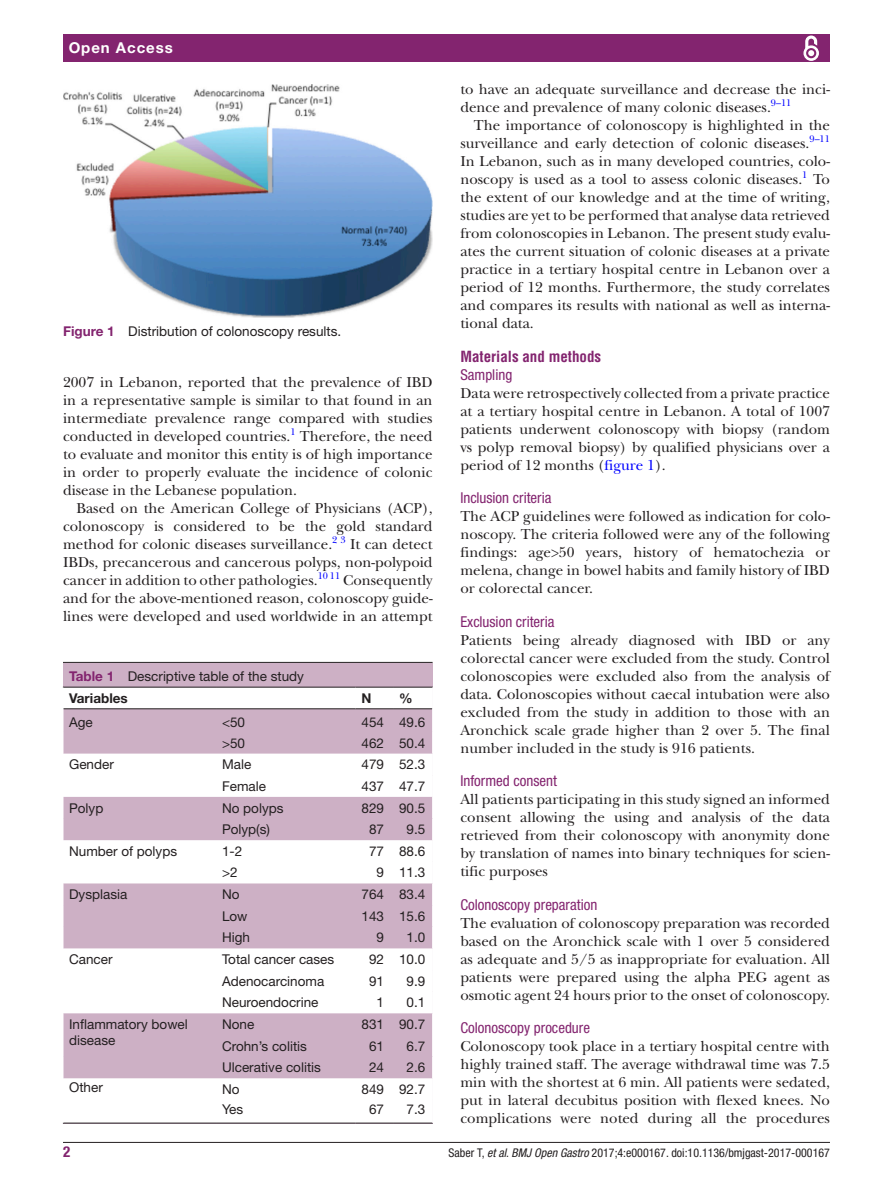
<style>
.page{position:relative;width:893px;height:1191px;background:#fff}
.page>*{position:absolute;margin:0;border:0;box-sizing:border-box;transform-origin:0 0}
.t1{font:15px/18px "New Baskerville";color:#231f20;text-align:justify}
.t2{font:condensed 15px "Helvetica Neue LT Std";color:#83246f}
.t3{font:700 condensed 15px "Helvetica LT Std";color:#83246f}
.t4{font:700 15px "Helvetica Neue LT Std";letter-spacing:.065em;color:#fff}
.t5{font:700 condensed 15px "Helvetica Neue LT Std";color:#83246f}
.t6{font:13.5px/22px "Helvetica Neue LT Std";color:#231f20}
.t7{font:700 13.5px "Helvetica Neue LT Std";color:#231f20}
.t8{font:condensed 12px "Helvetica Neue LT Std";color:#231f20}
.t9{font:9.9px "New Baskerville";color:#00f}
.s1{font-weight:700;color:#83246f}
.s2{font-weight:700}
.s3{color:#00f}
.s4{font-style:italic}
</style>
<div class="page">
<hr style="left:63px;top:1142px;width:767px;height:1px;background:#231f20">
<div style="left:63px;top:34px;width:767px;height:28px;background:#83246f"></div>
<svg style="left:803px;top:35px;width:16px;height:26px"></svg>
<img style="left:63px;top:84px;width:370px;height:234px">
<div style="left:63px;top:663px;width:370px;height:460px;background:#cdb0c5"></div>
<hr style="left:63px;top:662px;width:370px;height:1px;background:#231f20">
<svg style="left:64px;top:688px;width:368px;height:434px"></svg>
<hr style="left:216px;top:708px;width:140px;height:1px;background:#231f20">
<hr style="left:63px;top:1122px;width:153px;height:1px;background:#231f20">
<hr style="left:63px;top:687px;width:153px;height:1px;background:#231f20">
<hr style="left:216px;top:687px;width:140px;height:1px;background:#231f20">
<hr style="left:63px;top:708px;width:153px;height:1px;background:#231f20">
<hr style="left:356px;top:687px;width:37px;height:1px;background:#231f20">
<hr style="left:356px;top:708px;width:37px;height:1px;background:#231f20">
<hr style="left:393px;top:687px;width:40px;height:1px;background:#231f20">
<hr style="left:393px;top:708px;width:39px;height:1px;background:#231f20">
<hr style="left:216px;top:1122px;width:140px;height:1px;background:#231f20">
<hr style="left:356px;top:1122px;width:37px;height:1px;background:#231f20">
<hr style="left:393px;top:1122px;width:40px;height:1px;background:#231f20">
<svg style="left:63px;top:687px;width:1px;height:435px"></svg>
<svg style="left:432px;top:687px;width:1px;height:435px"></svg>
<p class="t4" style="left:69px;top:39px;width:106px">Open Access</p>
<p class="t6" style="left:63px;top:319px;width:280px"><span class="s1">Figure 1</span> Distribution of colonoscopy results.</p>
<p class="t1" style="left:63px;top:373px;width:371px">2007 in Lebanon, reported that the prevalence of IBD in a representative sample is similar to that found in an intermediate prevalence range compared with studies conducted in developed countries.<sup>1</sup> Therefore, the need to evaluate and monitor this entity is of high importance in order to properly evaluate the incidence of colonic disease in the Lebanese population.</p>
<p class="t1" style="left:63px;top:499px;width:371px;text-indent:13px">Based on the American College of Physicians (ACP), colonoscopy is considered to be the gold standard method for colonic diseases surveillance.</p>
<p class="t9" style="left:332px;top:533px;width:15px">2 3</p>
<p class="t1" style="left:63px;top:535px;width:371px;text-indent:287px">It can detect IBDs, precancerous and cancerous polyps, non-polypoid cancer in addition to other pathologies.</p>
<p class="t9" style="left:318px;top:569px;width:24px">10 11</p>
<p class="t1" style="left:63px;top:571px;width:371px;text-indent:280px">Consequently and for the above-mentioned reason, colonoscopy guide&shy;lines were developed and used worldwide in an attempt</p>
<p class="t6" style="left:69px;top:665px;width:237px"><span class="s1">Table 1</span> Descriptive table of the study<br><span class="s2">Variables</span></p>
<p class="t7" style="left:361px;top:689px;width:12px">N</p>
<p class="t7" style="left:399px;top:689px;width:15px">%</p>
<p class="t6" style="left:69px;top:711px;width:25px">Age</p>
<p class="t6" style="left:222px;top:711px;width:25px">&lt;50</p>
<p class="t6" style="left:361px;top:711px;width:65px">454 49.6</p>
<p class="t6" style="left:222px;top:731px;width:25px">&gt;50</p>
<p class="t6" style="left:361px;top:731px;width:65px">462 50.4</p>
<p class="t6" style="left:69px;top:753px;width:46px">Gender</p>
<p class="t6" style="left:222px;top:753px;width:31px">Male</p>
<p class="t6" style="left:361px;top:753px;width:65px">479 52.3</p>
<p class="t6" style="left:222px;top:775px;width:46px">Female</p>
<p class="t6" style="left:361px;top:775px;width:65px">437 47.7</p>
<p class="t6" style="left:69px;top:796px;width:36px">Polyp</p>
<p class="t6" style="left:222px;top:796px;width:63px">No polyps</p>
<p class="t6" style="left:361px;top:796px;width:65px">829 90.5</p>
<p class="t6" style="left:222px;top:818px;width:49px">Polyp(s)</p>
<p class="t6" style="left:369px;top:818px;width:17px">87</p>
<p class="t6" style="left:406px;top:818px;width:20px">9.5</p>
<p class="t6" style="left:69px;top:840px;width:110px">Number of polyps</p>
<p class="t6" style="left:222px;top:840px;width:22px">1-2</p>
<p class="t6" style="left:369px;top:840px;width:58px">77 88.6</p>
<p class="t6" style="left:222px;top:861px;width:17px">&gt;2</p>
<p class="t6" style="left:376px;top:861px;width:50px">9 11.3</p>
<p class="t6" style="left:69px;top:883px;width:60px">Dysplasia</p>
<p class="t6" style="left:222px;top:883px;width:19px">No</p>
<p class="t6" style="left:361px;top:883px;width:65px">764 83.4</p>
<p class="t6" style="left:222px;top:904px;width:27px">Low</p>
<p class="t6" style="left:361px;top:904px;width:65px">143 15.6</p>
<p class="t6" style="left:222px;top:926px;width:29px">High</p>
<p class="t6" style="left:376px;top:926px;width:9px">9</p>
<p class="t6" style="left:406px;top:926px;width:20px">1.0</p>
<p class="t6" style="left:69px;top:948px;width:45px">Cancer</p>
<p class="t6" style="left:222px;top:948px;width:114px">Total cancer cases</p>
<p class="t6" style="left:369px;top:948px;width:58px">92 10.0</p>
<p class="t6" style="left:222px;top:969px;width:104px">Adenocarcinoma</p>
<p class="t6" style="left:369px;top:969px;width:17px">91</p>
<p class="t6" style="left:406px;top:969px;width:20px">9.9</p>
<p class="t6" style="left:222px;top:991px;width:98px">Neuroendocrine</p>
<p class="t6" style="left:376px;top:991px;width:9px">1</p>
<p class="t6" style="left:406px;top:991px;width:20px">0.1</p>
<p class="t6" style="left:69px;top:1016px;width:120px;line-height:16.2px">Inflammatory bowel disease</p>
<p class="t6" style="left:222px;top:1013px;width:34px">None</p>
<p class="t6" style="left:361px;top:1013px;width:65px">831 90.7</p>
<p class="t6" style="left:222px;top:1034px;width:87px">Crohn’s colitis</p>
<p class="t6" style="left:369px;top:1034px;width:17px">61</p>
<p class="t6" style="left:406px;top:1034px;width:20px">6.7</p>
<p class="t6" style="left:222px;top:1056px;width:100px">Ulcerative colitis</p>
<p class="t6" style="left:369px;top:1056px;width:17px">24</p>
<p class="t6" style="left:406px;top:1056px;width:20px">2.6</p>
<p class="t6" style="left:69px;top:1076px;width:35px">Other</p>
<p class="t6" style="left:222px;top:1078px;width:19px">No</p>
<p class="t6" style="left:361px;top:1078px;width:65px">849 92.7</p>
<p class="t6" style="left:222px;top:1098px;width:23px">Yes</p>
<p class="t6" style="left:369px;top:1098px;width:17px">67</p>
<p class="t6" style="left:406px;top:1098px;width:20px">7.3</p>
<p class="t1" style="left:460px;top:80px;width:371px">to have an adequate surveillance and decrease the inci&shy;dence and prevalence of many colonic diseases.<sup>9–11</sup></p>
<p class="t1" style="left:460px;top:116px;width:371px;text-indent:14px">The importance of colonoscopy is highlighted in the surveillance and early detection of colonic diseases.</p>
<p class="t9" style="left:809px;top:133px;width:22px">9–11</p>
<p class="t1" style="left:460px;top:152px;width:371px">In Lebanon, such as in many developed countries, colo&shy;noscopy is used as a tool to assess colonic diseases.</p>
<p class="t9" style="left:802px;top:169px;width:7px">1</p>
<p class="t1" style="left:460px;top:170px;width:371px;text-indent:353px">To the extent of our knowledge and at the time of writing, studies are yet to be performed that analyse data retrieved from colonoscopies in Lebanon. The present study evalu&shy;ates the current situation of colonic diseases at a private practice in a tertiary hospital centre in Lebanon over a period of 12 months. Furthermore, the study correlates and compares its results with national as well as interna&shy;tional data.</p>
<p class="t3" style="left:460px;top:347px;width:142px">Materials and methods</p>
<p class="t2" style="left:460px;top:366px;width:53px">Sampling</p>
<p class="t1" style="left:460px;top:384px;width:371px">Data were retrospectively collected from a private practice at a tertiary hospital centre in Lebanon. A total of 1007 patients underwent colonoscopy with biopsy (random vs polyp removal biopsy) by qualified physicians over a period of 12 months (<span class="s3">figure 1</span>).</p>
<p class="t2" style="left:460px;top:489px;width:93px">Inclusion criteria</p>
<p class="t1" style="left:460px;top:507px;width:371px">The ACP guidelines were followed as indication for colo&shy;noscopy. The criteria followed were any of the following findings: age&gt;50 years, history of hematochezia or melena, change in bowel habits and family history of IBD or colorectal cancer.</p>
<p class="t2" style="left:460px;top:613px;width:96px">Exclusion criteria</p>
<p class="t1" style="left:460px;top:631px;width:371px">Patients being already diagnosed with IBD or any colorectal cancer were excluded from the study. Control colonoscopies were excluded also from the analysis of data. Colonoscopies without caecal intubation were also excluded from the study in addition to those with an Aronchick scale grade higher than 2 over 5. The final number included in the study is 916 patients.</p>
<p class="t2" style="left:460px;top:772px;width:98px">Informed consent</p>
<p class="t1" style="left:460px;top:790px;width:371px">All patients participating in this study signed an informed consent allowing the using and analysis of the data retrieved from their colonoscopy with anonymity done by translation of names into binary techniques for scien&shy;tific purposes</p>
<p class="t2" style="left:460px;top:896px;width:139px">Colonoscopy preparation</p>
<p class="t1" style="left:460px;top:914px;width:371px">The evaluation of colonoscopy preparation was recorded based on the Aronchick scale with 1 over 5 considered as adequate and 5/5 as inappropriate for evaluation. All patients were prepared using the alpha PEG agent as osmotic agent 24 hours prior to the onset of colonoscopy.</p>
<p class="t2" style="left:460px;top:1019px;width:131px">Colonoscopy procedure</p>
<p class="t1" style="left:460px;top:1037px;width:371px">Colonoscopy took place in a tertiary hospital centre with highly trained staff. The average withdrawal time was 7.5 min with the shortest at 6 min. All patients were sedated, put in lateral decubitus position with flexed knees. No complications were noted during all the procedures</p>
<p class="t5" style="left:63px;top:1142px;width:9px">2</p>
<p class="t8" style="left:449px;top:1145px;width:383px">Saber T, <span class="s4">et al</span>. <span class="s4">BMJ Open Gastro</span> 2017;4:e000167. doi:10.1136/bmjgast-2017-000167</p>
</div>
